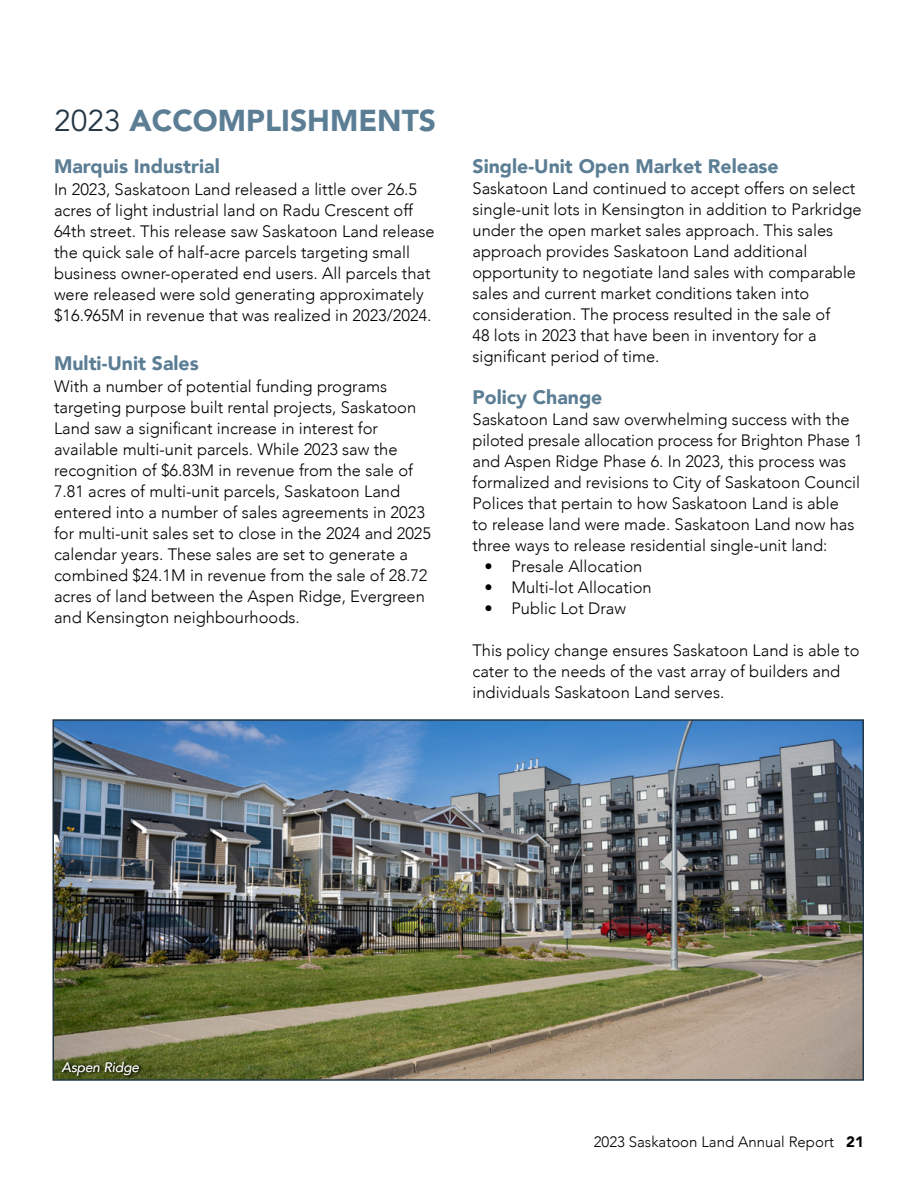
<style>
.page{position:relative;width:918px;height:1188px;background:#fff}
.page>*{position:absolute;margin:0;border:0;box-sizing:border-box;transform-origin:0 0}
.t1{font:900 30px "Avenir LT Std";color:#5b7e95}
.t2{font:900 19.5px "Avenir";color:#5b7e95}
.t3{font:300 16.5px/21px "Avenir";color:#000}
.t4{font:300 15px "Avenir";color:#000}
.t5{font:italic 13.5px "Avenir";color:#fff}
.s1{font-weight:400;color:#243746}
.s2{font-weight:900}
</style>
<div class="page">
<img style="left:55px;top:722px;width:806px;height:356px">
<div style="left:52px;top:719px;width:812px;height:362px;border:2px solid #243746"></div>
<div style="left:61px;top:1060px;width:82px;height:19px;background:#000;opacity:.75"></div>
<h1 class="t1" style="left:54px;top:102px;width:384px"><span class="s1">2023</span> ACCOMPLISHMENTS</h1>
<p class="t2" style="left:54px;top:149px;width:167px">Marquis Industrial</p>
<p class="t3" style="left:54px;top:179px;width:382px">In 2023, Saskatoon Land released a little over 26.5 acres of light industrial land on Radu Crescent off 64th street. This release saw Saskatoon Land release the quick sale of half-acre parcels targeting small business owner-operated end users. All parcels that were released were sold generating approximately $16.965M in revenue that was realized in 2023/2024.</p>
<p class="t2" style="left:54px;top:346px;width:146px">Multi-Unit Sales</p>
<p class="t3" style="left:54px;top:376px;width:379px">With a number of potential funding programs targeting purpose built rental projects, Saskatoon Land saw a significant increase in interest for available multi-unit parcels. While 2023 saw the recognition of $6.83M in revenue from the sale of 7.81 acres of multi-unit parcels, Saskatoon Land entered into a number of sales agreements in 2023 for multi-unit sales set to close in the 2024 and 2025 calendar years. These sales are set to generate a combined $24.1M in revenue from the sale of 28.72 acres of land between the Aspen Ridge, Evergreen and Kensington neighbourhoods.</p>
<p class="t2" style="left:472px;top:149px;width:308px">Single-Unit Open Market Release</p>
<p class="t3" style="left:472px;top:178px;width:391px">Saskatoon Land continued to accept offers on select single-unit lots in Kensington in addition to Parkridge under the open market sales approach. This sales approach provides Saskatoon Land additional opportunity to negotiate land sales with comparable sales and current market conditions taken into consideration. The process resulted in the sale of<br>48 lots in 2023 that have been in inventory for a significant period of time.</p>
<p class="t2" style="left:472px;top:380px;width:132px">Policy Change</p>
<p class="t3" style="left:472px;top:409px;width:392px">Saskatoon Land saw overwhelming success with the piloted presale allocation process for Brighton Phase 1 and Aspen Ridge Phase 6. In 2023, this process was formalized and revisions to City of Saskatoon Council Polices that pertain to how Saskatoon Land is able<br>to release land were made. Saskatoon Land now has three ways to release residential single-unit land:</p>
<p class="t3" style="left:484px;top:556px;width:159px">• Presale Allocation</p>
<p class="t3" style="left:484px;top:577px;width:169px">• Multi-lot Allocation</p>
<p class="t3" style="left:484px;top:598px;width:143px">• Public Lot Draw</p>
<p class="t3" style="left:472px;top:640px;width:389px">This policy change ensures Saskatoon Land is able to cater to the needs of the vast array of builders and individuals Saskatoon Land serves.</p>
<p class="t5" style="left:62px;top:1059px;width:79px">Aspen Ridge</p>
<p class="t4" style="left:594px;top:1133px;width:272px">2023 Saskatoon Land Annual Report <span class="s2">21</span></p>
</div>
